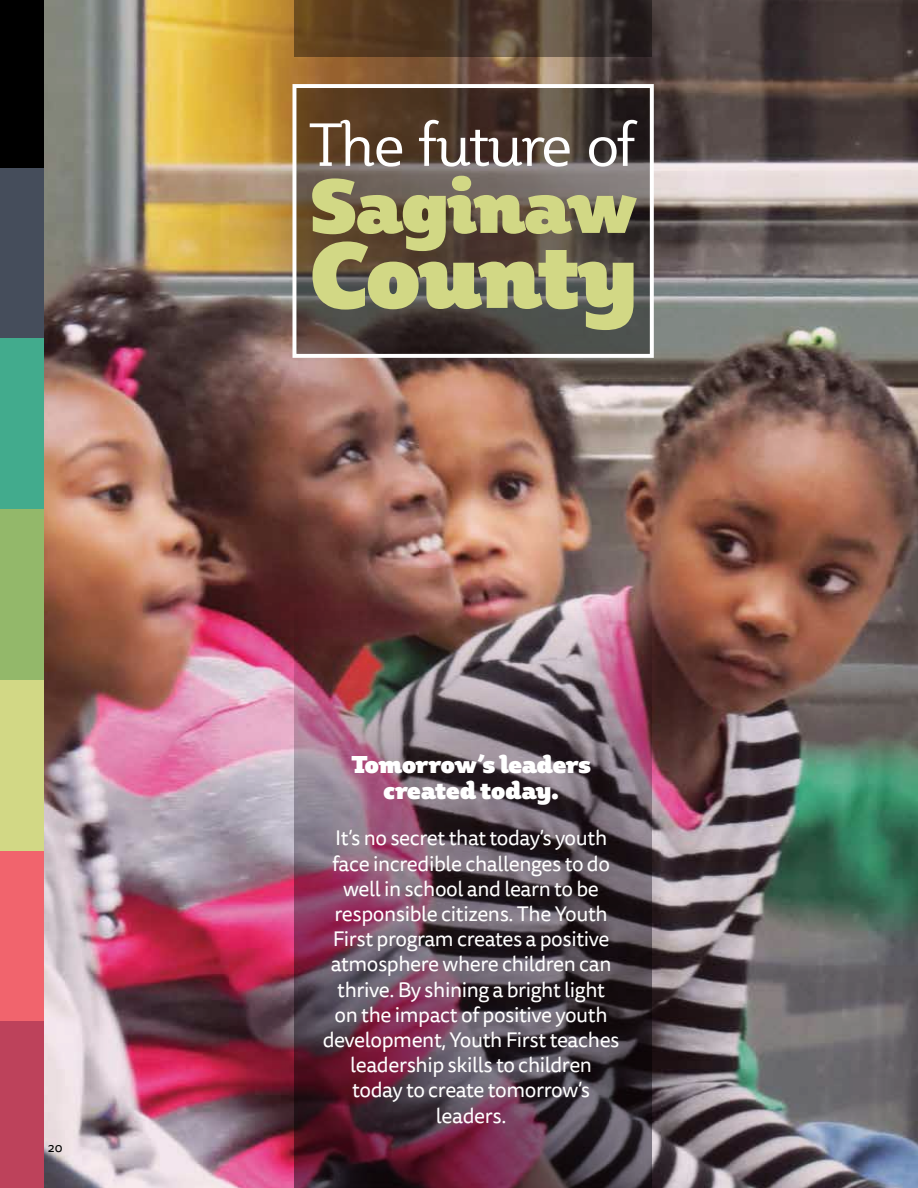
<style>
.page{position:relative;width:918px;height:1188px;background:#fff}
.page>*{position:absolute;margin:0;border:0;box-sizing:border-box;transform-origin:0 0}
.t1{font:91.5px "Plume Ad";letter-spacing:-.025em;color:#d2d885}
.t2{font:75px "Plume Ad";letter-spacing:-.025em;color:#d2d885}
.t3{font:60px "Plume";letter-spacing:-.025em;color:#fff}
.t4{font:24px/25.2px "Plume Ad";letter-spacing:-.02em;color:#fff;text-align:center}
.t5{font:21px/25.2px "Tisa Sans Pro";letter-spacing:-.02em;color:#fff;text-align:center}
.t6{font:12.75px "Tisa Sans Pro";color:#000}
</style>
<div class="page">
<img style="left:44px;top:0;width:874px;height:1188px">
<div style="left:0;top:0;width:44px;height:208px;background:#000"></div>
<div style="left:0;top:168px;width:44px;height:211px;background:#454d5b"></div>
<div style="left:0;top:339px;width:44px;height:210px;background:#42ab8d"></div>
<div style="left:0;top:509px;width:44px;height:211px;background:#93b86a"></div>
<div style="left:0;top:680px;width:44px;height:211px;background:#d2d885"></div>
<div style="left:0;top:851px;width:44px;height:211px;background:#f1646d"></div>
<div style="left:0;top:1022px;width:44px;height:166px;background:#bd425b"></div>
<svg style="left:298px;top:89px;width:351px;height:264px;background:#54483f"></svg>
<div style="left:293px;top:84px;width:361px;height:274px;border:4px solid #fff"></div>
<svg style="left:294px;top:0;width:358px;height:57px;background:#4e3928"></svg>
<img style="left:294px;top:605px;width:358px;height:583px">
<p class="t6" style="left:48px;top:1139px;width:16px">20</p>
<h3 class="t3" style="left:309px;top:108px;width:328px">The future of</h3>
<h2 class="t2" style="left:310px;top:158px;width:330px">Saginaw</h2>
<h1 class="t1" style="left:309px;top:216px;width:330px">County</h1>
<p class="t4" style="left:351px;top:752px;width:242px">Tomorrow’s leaders created today.</p>
<p class="t5" style="left:323px;top:826px;width:298px">It’s no secret that today’s youth face incredible challenges to do well in school and learn to be responsible citizens. The Youth<br>First program creates a positive atmosphere where children can thrive. By shining a bright light<br>on the impact of positive youth development, Youth First teaches leadership skills to children today to create tomorrow’s leaders.</p>
</div>
